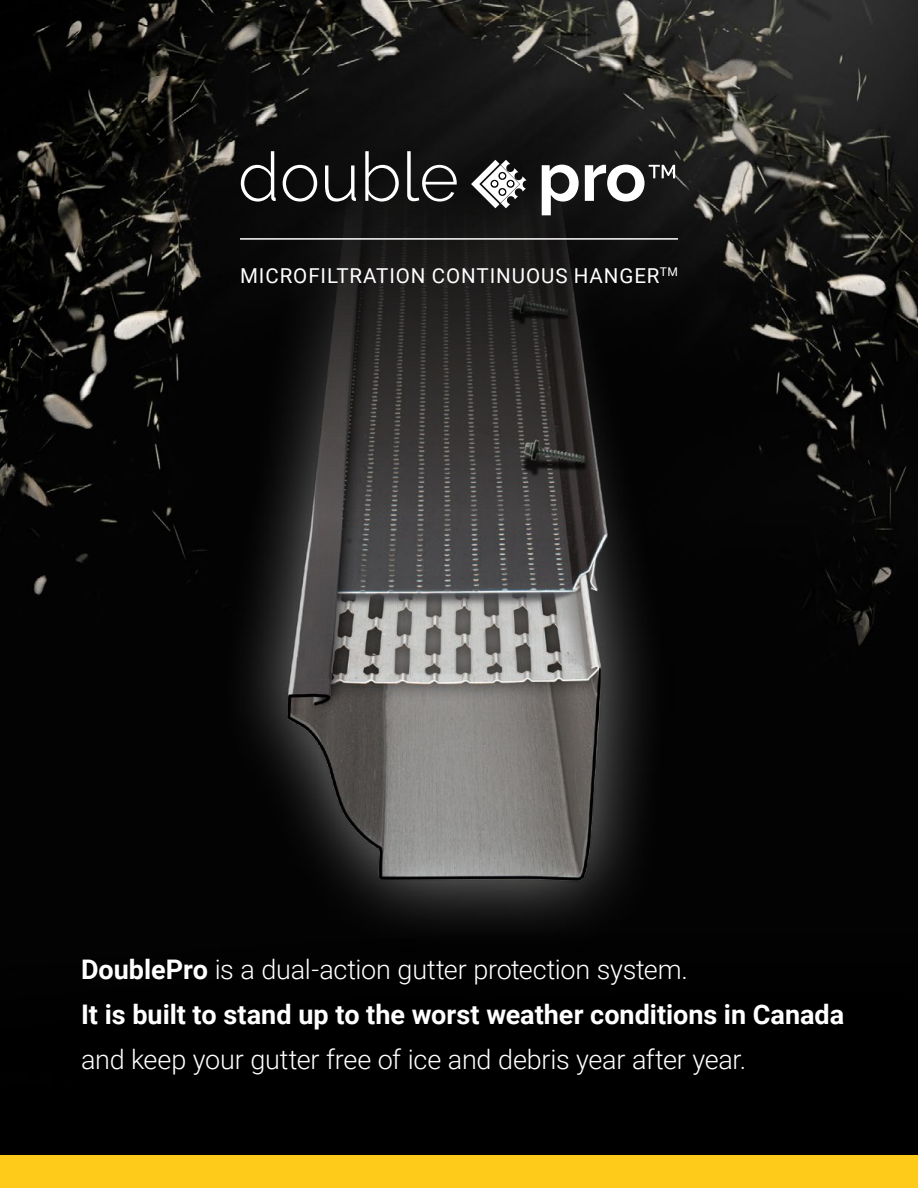
<style>
.page{position:relative;width:918px;height:1188px;background:#fff}
.page>*{position:absolute;margin:0;border:0;box-sizing:border-box;transform-origin:0 0}
.t1{font:700 27px/45px "Roboto";color:#fff}
.t2{font:300 27px "Roboto";letter-spacing:-.01em;color:#fff}
.t3{font:20.55px "Roboto";letter-spacing:.045em;color:#fff}
.s1{font-weight:300}
</style>
<div class="page">
<img style="left:0;top:0;width:918px;height:1156px">
<img style="left:171px;top:0;width:557px;height:973px">
<svg style="left:241px;top:151px;width:434px;height:64px"></svg>
<hr style="left:240px;top:238px;width:438px;height:2px;background:#fff">
<div style="left:0;top:1156px;width:918px;height:32px;background:#ffcb1b"></div>
<p class="t3" style="left:240px;top:262px;width:439px">MICROFILTRATION CONTINUOUS HANGER<sup>TM</sup></p>
<p class="t1" style="left:81px;top:946px;width:765px">DoublePro <span class="s1">is a dual-action gutter protection system.<br></span>It is built to stand up to the worst weather conditions in Canada</p>
<p class="t2" style="left:81px;top:1040px;width:667px">and keep your gutter free of ice and debris year after year.</p>
</div>
